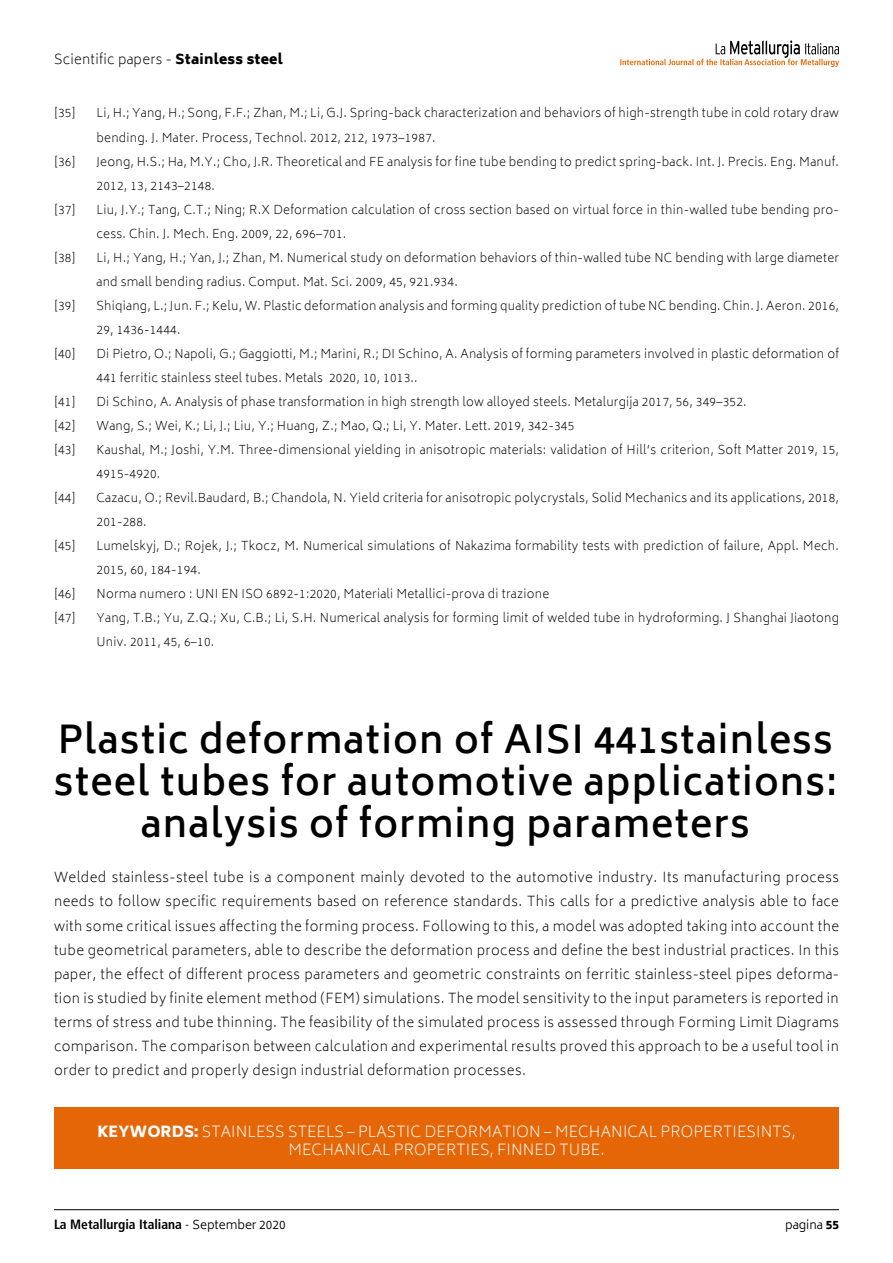
<style>
.page{position:relative;width:893px;height:1263px;background:#fff}
.page>*{position:absolute;margin:0;border:0;box-sizing:border-box;transform-origin:0 0}
.t1{font:600 37.5px/42px "Biryani";letter-spacing:.03em;color:#000;text-align:center}
.t2{font:200 15px/18px "Biryani";letter-spacing:.01em;color:#fff;text-align:center}
.t3{font:200 13.5px/24px "Biryani";letter-spacing:.03em;color:#000;text-align:justify}
.t4{font:700 condensed 13.5px "Frutiger LT Std";color:#000}
.t5{font:200 12px/24px "Biryani";letter-spacing:.02em;color:#000}
.t6{font:300 12px "Biryani";color:#000}
.s1{font-weight:800}
.s2{font-weight:300}
.s3{font-family:"Biryani";font-weight:300;font-stretch:normal;font-size:12px}
</style>
<div class="page">
<hr style="left:54px;top:1209px;width:785px;height:1px;background:#000">
<svg style="left:620px;top:40px;width:219px;height:27px"></svg>
<div style="left:54px;top:1107px;width:785px;height:61px;background:#e56606"></div>
<p class="t3" style="left:54px;top:48px;width:230px">Scientific papers - <span class="s1">Stainless steel</span></p>
<p class="t5" style="left:54px;top:101px;width:23px">[35]</p>
<p class="t5" style="left:97px;top:101px;width:744px">Li, H.; Yang, H.; Song, F.F.; Zhan, M.; Li, G.J. Spring-back characterization and behaviors of high-strength tube in cold rotary draw bending. J. Mater. Process, Technol. 2012, 212, 1973–1987.</p>
<p class="t5" style="left:54px;top:149px;width:23px">[36]</p>
<p class="t5" style="left:97px;top:149px;width:744px">Jeong, H.S.; Ha, M.Y.; Cho, J.R. Theoretical and FE analysis for fine tube bending to predict spring-back. Int. J. Precis. Eng. Manuf.<br>2012, 13, 2143–2148.</p>
<p class="t5" style="left:54px;top:197px;width:23px">[37]</p>
<p class="t5" style="left:97px;top:197px;width:744px">Liu, J.Y.; Tang, C.T.; Ning; R.X Deformation calculation of cross section based on virtual force in thin-walled tube bending pro&shy;cess. Chin. J. Mech. Eng. 2009, 22, 696–701.</p>
<p class="t5" style="left:54px;top:245px;width:23px">[38]</p>
<p class="t5" style="left:97px;top:245px;width:744px">Li, H.; Yang, H.; Yan, J.; Zhan, M. Numerical study on deformation behaviors of thin-walled tube NC bending with large diameter and small bending radius. Comput. Mat. Sci. 2009, 45, 921.934.</p>
<p class="t5" style="left:54px;top:293px;width:23px">[39]</p>
<p class="t5" style="left:97px;top:293px;width:744px">Shiqiang, L.; Jun. F.; Kelu, W. Plastic deformation analysis and forming quality prediction of tube NC bending. Chin. J. Aeron. 2016,<br>29, 1436-1444.</p>
<p class="t5" style="left:54px;top:341px;width:23px">[40]</p>
<p class="t5" style="left:97px;top:341px;width:744px">Di Pietro, O.; Napoli, G.; Gaggiotti, M.; Marini, R.; DI Schino, A. Analysis of forming parameters involved in plastic deformation of<br>441 ferritic stainless steel tubes. Metals 2020, 10, 1013..</p>
<p class="t5" style="left:54px;top:389px;width:23px">[41]</p>
<p class="t5" style="left:97px;top:389px;width:652px">Di Schino, A. Analysis of phase transformation in high strength low alloyed steels. Metalurgija 2017, 56, 349–352.</p>
<p class="t5" style="left:54px;top:413px;width:23px">[42]</p>
<p class="t5" style="left:97px;top:413px;width:479px">Wang, S.; Wei, K.; Li, J.; Liu, Y.; Huang, Z.; Mao, Q.; Li, Y. Mater. Lett. 2019, 342-345</p>
<p class="t5" style="left:54px;top:437px;width:23px">[43]</p>
<p class="t5" style="left:97px;top:437px;width:744px">Kaushal, M.; Joshi, Y.M. Three-dimensional yielding in anisotropic materials: validation of Hill’s criterion, Soft Matter 2019, 15,<br>4915-4920.</p>
<p class="t5" style="left:54px;top:485px;width:23px">[44]</p>
<p class="t5" style="left:97px;top:485px;width:744px">Cazacu, O.; Revil.Baudard, B.; Chandola, N. Yield criteria for anisotropic polycrystals, Solid Mechanics and its applications, 2018,<br>201-288.</p>
<p class="t5" style="left:54px;top:533px;width:23px">[45]</p>
<p class="t5" style="left:97px;top:533px;width:744px">Lumelskyj, D.; Rojek, J.; Tkocz, M. Numerical simulations of Nakazima formability tests with prediction of failure, Appl. Mech.<br>2015, 60, 184-194.</p>
<p class="t5" style="left:54px;top:581px;width:23px">[46]</p>
<p class="t5" style="left:97px;top:581px;width:454px">Norma numero : UNI EN ISO 6892-1:2020, Materiali Metallici-prova di trazione</p>
<p class="t5" style="left:54px;top:605px;width:23px">[47]</p>
<p class="t5" style="left:97px;top:605px;width:744px">Yang, T.B.; Yu, Z.Q.; Xu, C.B.; Li, S.H. Numerical analysis for forming limit of welded tube in hydroforming. J Shanghai Jiaotong<br>Univ. 2011, 45, 6–10.</p>
<h1 class="t1" style="left:54px;top:719px;width:785px">Plastic deformation of AISI 441stainless steel tubes for automotive applications: analysis of forming parameters</h1>
<p class="t3" style="left:54px;top:866px;width:787px">Welded stainless-steel tube is a component mainly devoted to the automotive industry. Its manufacturing process needs to follow specific requirements based on reference standards. This calls for a predictive analysis able to face with some critical issues affecting the forming process. Following to this, a model was adopted taking into account the tube geometrical parameters, able to describe the deformation process and define the best industrial practices. In this paper, the effect of different process parameters and geometric constraints on ferritic stainless-steel pipes deforma&shy;tion is studied by finite element method (FEM) simulations. The model sensitivity to the input parameters is reported in terms of stress and tube thinning. The feasibility of the simulated process is assessed through Forming Limit Diagrams comparison. The comparison between calculation and experimental results proved this approach to be a useful tool in order to predict and properly design industrial deformation processes.</p>
<p class="t2" style="left:97px;top:1123px;width:700px"><span class="s1">KEYWORDS:</span> STAINLESS STEELS – PLASTIC DEFORMATION – MECHANICAL PROPERTIESINTS,<br>MECHANICAL PROPERTIES, FINNED TUBE.</p>
<p class="t4" style="left:54px;top:1216px;width:233px">La Metallurgia Italiana <span class="s2">-</span> <span class="s3">September 2020</span></p>
<p class="t6" style="left:785px;top:1218px;width:55px">pagina <span class="s1">55</span></p>
</div>
